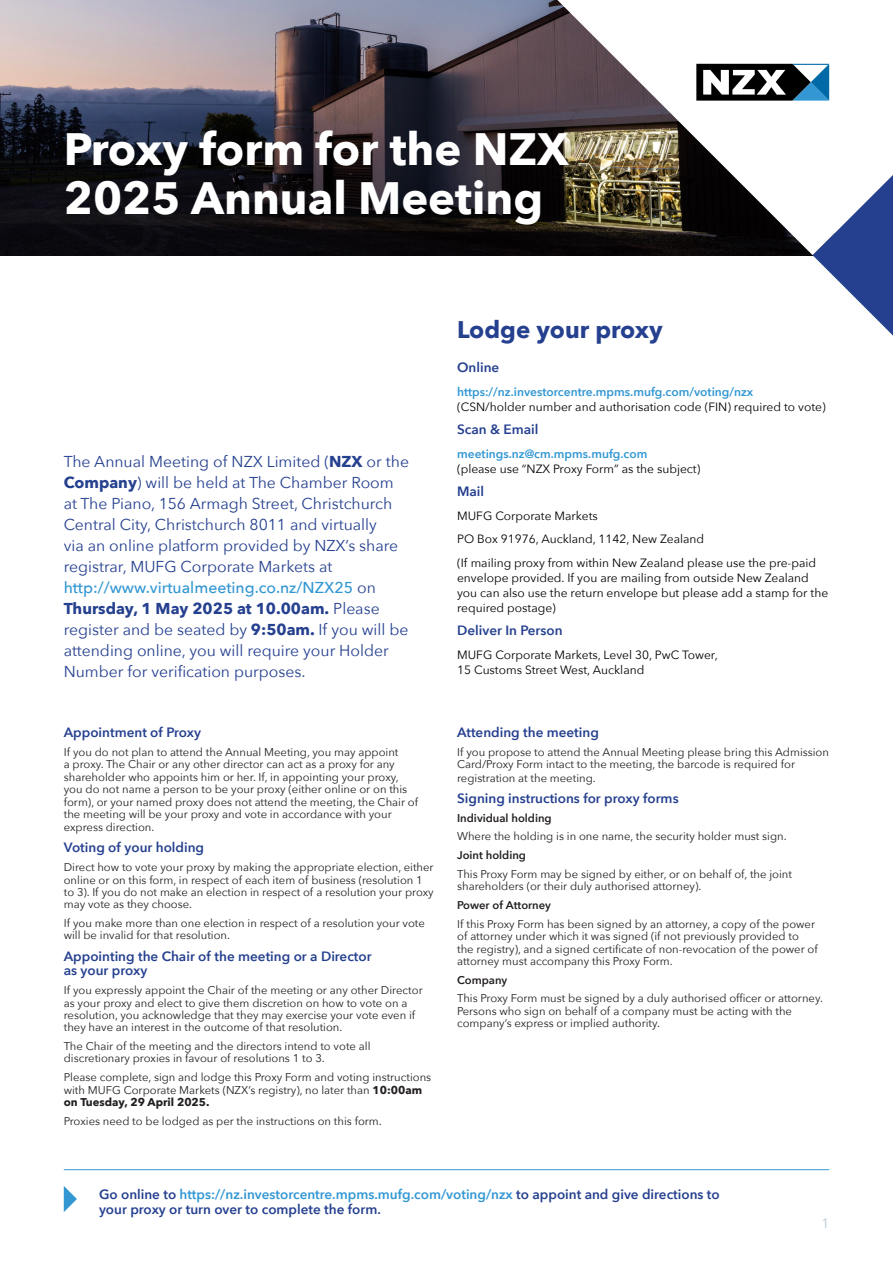
<style>
.page{position:relative;width:893px;height:1263px;background:#fff}
.page>*{position:absolute;margin:0;border:0;box-sizing:border-box;transform-origin:0 0}
.t1{font:700 45.3px/49.8px "Avenir Next";color:#fff}
.t2{font:700 24px "Avenir Next";color:#25408f}
.t3{font:15.75px/21px "Avenir Next";color:#25408f}
.t4{font:600 13.5px/14.9px "Avenir Next";color:#25408f}
.t5{font:13.5px "Avenir Next";color:#b4c6d1}
.t6{font:12px/15px "Avenir Next";color:#000}
.t7{font:600 12px "Avenir Next";color:#3297d3}
.t8{font:11.25px/12.3px "Avenir Next";color:#231f20}
.t9{font:600 11.25px "Avenir Next";color:#231f20}
.s1{font-weight:700}
.s2{font-weight:500;color:#3297d3}
.s3{color:#3297d3}
</style>
<div class="page">
<img style="left:0;top:0;width:557px;height:255px">
<svg style="left:64px;top:1186px;width:13px;height:26px"></svg>
<svg style="left:812px;top:255px;width:81px;height:81px"></svg>
<svg style="left:557px;top:0;width:336px;height:255px"></svg>
<svg style="left:696px;top:64px;width:133px;height:37px"></svg>
<hr style="left:64px;top:1169px;width:765px;height:1px;background:#3297d3">
<h1 class="t1" style="left:64px;top:123px;width:507px">Proxy form for the NZX<br>2025 Annual Meeting</h1>
<p class="t3" style="left:64px;top:450px;width:347px">The Annual Meeting of NZX Limited (<span class="s1">NZX</span> or the <span class="s1">Company</span>) will be held at The Chamber Room at The Piano, 156 Armagh Street, Christchurch Central City, Christchurch 8011 and virtually<br>via an online platform provided by NZX’s share registrar, MUFG Corporate Markets at <span class="s2">http://www.virtualmeeting.co.nz/NZX25</span> on <span class="s1">Thursday, 1 May 2025 at 10.00am.</span> Please register and be seated by <span class="s1">9:50am.</span> If you will be attending online, you will require your Holder Number for verification purposes.</p>
<p class="t4" style="left:64px;top:725px;width:139px">Appointment of Proxy</p>
<p class="t8" style="left:64px;top:745px;width:356px">If you do not plan to attend the Annual Meeting, you may appoint<br>a proxy. The Chair or any other director can act as a proxy for any shareholder who appoints him or her. If, in appointing your proxy, you do not name a person to be your proxy (either online or on this form), or your named proxy does not attend the meeting, the Chair of the meeting will be your proxy and vote in accordance with your express direction.</p>
<p class="t4" style="left:64px;top:840px;width:142px">Voting of your holding</p>
<p class="t8" style="left:64px;top:860px;width:371px">Direct how to vote your proxy by making the appropriate election, either online or on this form, in respect of each item of business (resolution 1 to 3). If you do not make an election in respect of a resolution your proxy may vote as they choose.</p>
<p class="t8" style="left:64px;top:916px;width:363px">If you make more than one election in respect of a resolution your vote will be invalid for that resolution.</p>
<p class="t4" style="left:64px;top:948px;width:309px">Appointing the Chair of the meeting or a Director as your proxy</p>
<p class="t8" style="left:64px;top:984px;width:360px">If you expressly appoint the Chair of the meeting or any other Director as your proxy and elect to give them discretion on how to vote on a resolution, you acknowledge that they may exercise your vote even if they have an interest in the outcome of that resolution.</p>
<p class="t8" style="left:64px;top:1039px;width:308px">The Chair of the meeting and the directors intend to vote all discretionary proxies in favour of resolutions 1 to 3.</p>
<p class="t8" style="left:64px;top:1071px;width:369px">Please complete, sign and lodge this Proxy Form and voting instructions with MUFG Corporate Markets (NZX’s registry), no later than <span class="s1">10:00am on Tuesday, 29 April 2025.</span></p>
<p class="t8" style="left:64px;top:1114px;width:320px">Proxies need to be lodged as per the instructions on this form.</p>
<h2 class="t2" style="left:457px;top:308px;width:207px">Lodge your proxy</h2>
<p class="t4" style="left:457px;top:360px;width:44px">Online</p>
<p class="t7" style="left:457px;top:381px;width:298px">https://nz.investorcentre.mpms.mufg.com/voting/nzx</p>
<p class="t6" style="left:457px;top:399px;width:370px">(CSN/holder number and authorisation code (FIN) required to vote)</p>
<p class="t4" style="left:457px;top:422px;width:83px">Scan &amp; Email</p>
<p class="t7" style="left:457px;top:443px;width:192px">meetings.nz@cm.mpms.mufg.com</p>
<p class="t6" style="left:457px;top:461px;width:245px">(please use “NZX Proxy Form” as the subject)</p>
<p class="t4" style="left:457px;top:484px;width:29px">Mail</p>
<p class="t6" style="left:457px;top:503px;width:360px;line-height:23.5px">MUFG Corporate Markets<br>PO Box 91976, Auckland, 1142, New Zealand<br>(If mailing proxy from within New Zealand please use the pre-paid</p>
<p class="t6" style="left:457px;top:570px;width:373px">envelope provided. If you are mailing from outside New Zealand you can also use the return envelope but please add a stamp for the required postage)</p>
<p class="t4" style="left:457px;top:623px;width:107px">Deliver In Person</p>
<p class="t6" style="left:457px;top:647px;width:262px">MUFG Corporate Markets, Level 30, PwC Tower,<br>15 Customs Street West, Auckland</p>
<p class="t4" style="left:457px;top:725px;width:143px">Attending the meeting</p>
<p class="t8" style="left:457px;top:745px;width:373px;line-height:12.8px">If you propose to attend the Annual Meeting please bring this Admission<br>Card/Proxy Form intact to the meeting, the barcode is required for registration at the meeting.</p>
<p class="t4" style="left:457px;top:790px;width:223px">Signing instructions for proxy forms</p>
<p class="t9" style="left:457px;top:808px;width:96px">Individual holding</p>
<p class="t8" style="left:457px;top:830px;width:331px">Where the holding is in one name, the security holder must sign.</p>
<p class="t9" style="left:457px;top:845px;width:70px">Joint holding</p>
<p class="t8" style="left:457px;top:867px;width:336px">This Proxy Form may be signed by either, or on behalf of, the joint shareholders (or their duly authorised attorney).</p>
<p class="t9" style="left:457px;top:895px;width:95px">Power of Attorney</p>
<p class="t8" style="left:457px;top:917px;width:362px">If this Proxy Form has been signed by an attorney, a copy of the power of attorney under which it was signed (if not previously provided to the registry), and a signed certificate of non-revocation of the power of attorney must accompany this Proxy Form.</p>
<p class="t9" style="left:457px;top:970px;width:52px">Company</p>
<p class="t8" style="left:457px;top:992px;width:367px">This Proxy Form must be signed by a duly authorised officer or attorney.<br>Persons who sign on behalf of a company must be acting with the company’s express or implied authority.</p>
<p class="t4" style="left:99px;top:1187px;width:622px">Go online to <span class="s3">https://nz.investorcentre.mpms.mufg.com/voting/nzx</span> to appoint and give directions to your proxy or turn over to complete the form.</p>
<p class="t5" style="left:821px;top:1211px;width:9px">1</p>
</div>
